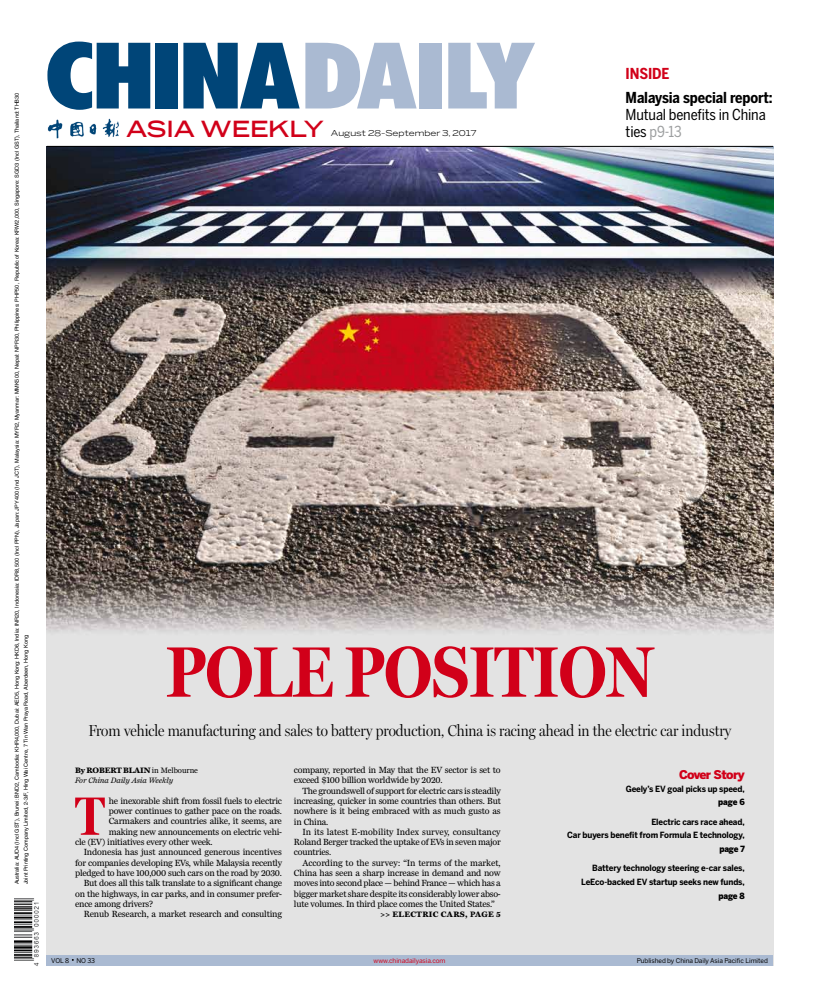
<style>
.page{position:relative;width:820px;height:1007px;background:#fff}
.page>*{position:absolute;margin:0;border:0;box-sizing:border-box;transform-origin:0 0}
.t1{font:900 condensed 92.1px "Futura BT";letter-spacing:-.03em;color:#004578;scale:1.2 1}
.t2{font:700 72px "Miller Headline";color:#d10019}
.t3{font:700 54.4px "Miller Headline";color:#d10019}
.t4{font:500 22px "Benton Sans Wide";letter-spacing:-.02em;color:#d10019}
.t5{font:300 16px "Miller Headline";color:#000}
.t6{font:15px/17px "Benton Sans Cond";letter-spacing:-.01em;color:#000}
.t7{font:700 15px "Benton Sans Cond";letter-spacing:-.01em;color:#000}
.t8{font:700 15px "Benton Sans Cond";letter-spacing:-.01em;color:#d10019}
.t9{font:900 12px "Benton Sans";letter-spacing:-.05em;color:#d10019}
.t10{font:9.2px/10.3px "Miller Daily Two";letter-spacing:-.025em;color:#000;text-align:justify}
.t11{font:700 8.5px/13.8px "Benton Sans";letter-spacing:-.02em;color:#000;text-align:right;scale:.95 1}
.t12{font:900 8.5px "Benton Sans";letter-spacing:-.02em;color:#000;scale:.95 1}
.t13{font:italic 8px/10.3px "Miller Daily Two";letter-spacing:-.01em;color:#000}
.t14{font:8px "Benton Sans Wide";color:#000}
.t15{font:700 8px "Miller Daily Two";letter-spacing:.045em;color:#000}
.t16{font:6.5px "Benton Sans";letter-spacing:-.01em;color:#000}
.t17{font:6.5px "Benton Sans";letter-spacing:-.01em;color:#d10019}
.t18{font:5.5px/9px "Helvetica";color:#000}
.s1{color:#aabad2}
.s2{color:#9c9e9f}
.s3{font-weight:700;font-style:normal}
.s4{font-style:normal}
</style>
<div class="page">
<img style="left:47px;top:147px;width:725px;height:808px">
<img style="left:47px;top:118px;width:72px;height:21px">
<hr style="left:47px;top:146px;width:725px;height:1px;background:#000">
<div style="left:47px;top:955px;width:725px;height:10px;background:#aabad2"></div>
<img style="left:15px;top:898px;width:24px;height:68px">
<p class="t18" style="left:12px;top:884px;width:793px;rotate:-90deg">Australia: AUD4 (Incl GST), Brunei: BND2, Cambodia: KHR4,000, Dubai: AED5, Hong Kong: HKD6, India: INR20, Indonesia: IDR8,500 (Incl PPN), Japan: JPY400 (Incl JCT), Malaysia: MYR2, Myanmar: MMK500, Nepal: NPR30, Philippines: PHP50, Republic of Korea: KRW2,000, Singapore: SGD3 (Incl GST), Thailand: THB30<br>Joint Printing Company Limited, 2-3/F, Hing Wai Centre, 7 Tin Wan Praya Road, Aberdeen, Hong Kong</p>
<h1 class="t1" style="left:45px;top:20px;width:408px">CHINA<span class="s1">DAILY</span></h1>
<p class="t14" style="left:331px;top:128px;width:147px">August 28-September 3, 2017</p>
<h3 class="t4" style="left:126px;top:115px;width:200px">ASIA WEEKLY</h3>
<h3 class="t8" style="left:625px;top:65px;width:45px">INSIDE</h3>
<h3 class="t7" style="left:625px;top:89px;width:148px">Malaysia special report:</h3>
<h3 class="t6" style="left:625px;top:106px;width:141px">Mutual benefits in China ties <span class="s2">p9-13</span></h3>
<h2 class="t2" style="left:166px;top:630px;width:489px">POLE POSITION</h2>
<h3 class="t5" style="left:88px;top:721px;width:644px">From vehicle manufacturing and sales to battery production, China is racing ahead in the electric car industry</h3>
<p class="t13" style="left:75px;top:764px;width:124px"><span class="s3">BY ROBERT BLAIN</span> <span class="s4">in Melbourne<br></span>For China Daily Asia Weekly</p>
<h3 class="t3" style="left:75px;top:784px;width:31px">T</h3>
<p class="t10" style="left:109px;top:795px;width:175px">he inexorable shift from fossil fuels to electric</p>
<p class="t10" style="left:109px;top:805px;width:175px">power continues to gather pace on the roads.</p>
<p class="t10" style="left:109px;top:815px;width:174px">Carmakers and countries alike, it seems, are</p>
<p class="t10" style="left:109px;top:826px;width:175px">making new announcements on electric vehi-</p>
<p class="t10" style="left:75px;top:836px;width:139px">cle (EV) initiatives every other week.</p>
<p class="t10" style="left:84px;top:846px;width:200px">Indonesia has just announced generous incentives</p>
<p class="t10" style="left:75px;top:857px;width:208px">for companies developing EVs, while Malaysia recently</p>
<p class="t10" style="left:75px;top:867px;width:208px">pledged to have 100,000 such cars on the road by 2030.</p>
<p class="t10" style="left:84px;top:877px;width:200px">But does all this talk translate to a significant change</p>
<p class="t10" style="left:75px;top:888px;width:208px">on the highways, in car parks, and in consumer prefer-</p>
<p class="t10" style="left:75px;top:898px;width:79px">ence among drivers?</p>
<p class="t10" style="left:84px;top:908px;width:200px">Renub Research, a market research and consulting</p>
<p class="t10" style="left:294px;top:764px;width:208px">company, reported in May that the EV sector is set to exceed $100 billion worldwide by 2020.</p>
<p class="t10" style="left:294px;top:785px;width:208px;text-indent:9px">The groundswell of support for electric cars is steadily increasing, quicker in some countries than others. But nowhere is it being embraced with as much gusto as in China.</p>
<p class="t10" style="left:294px;top:826px;width:208px;text-indent:9px">In its latest E-mobility Index survey, consultancy Roland Berger tracked the uptake of EVs in seven major countries.</p>
<p class="t10" style="left:294px;top:857px;width:208px;text-indent:9px">According to the survey: “In terms of the market, China has seen a sharp increase in demand and now moves into second place — behind France — which has a bigger market share despite its considerably lower abso&shy;lute volumes. In third place comes the United States.”</p>
<p class="t15" style="left:380px;top:909px;width:43px">&gt;&gt; ELECTRI</p>
<p class="t15" style="left:432px;top:909px;width:69px">C CARS, PAGE 5</p>
<h3 class="t9" style="left:678px;top:767px;width:67px">Cover Story</h3>
<p class="t11" style="left:625px;top:781px;width:127px">Geely’s EV goal picks up speed,</p>
<p class="t12" style="left:718px;top:797px;width:29px">page 6</p>
<p class="t11" style="left:567px;top:814px;width:188px">Electric cars race ahead,<br>Car buyers benefit from Formula E technology,</p>
<p class="t12" style="left:719px;top:843px;width:28px">page 7</p>
<p class="t11" style="left:581px;top:860px;width:174px">Battery technology steering e-car sales,<br>LeEco-backed EV startup seeks new funds,</p>
<p class="t12" style="left:718px;top:890px;width:29px">page 8</p>
<p class="t16" style="left:51px;top:956px;width:46px">VOL 8 NO 33</p>
<p class="t17" style="left:373px;top:956px;width:73px">www.chinadailyasia.com</p>
<p class="t16" style="left:636px;top:956px;width:133px">Published by China Daily Asia Pacific Limited</p>
</div>
